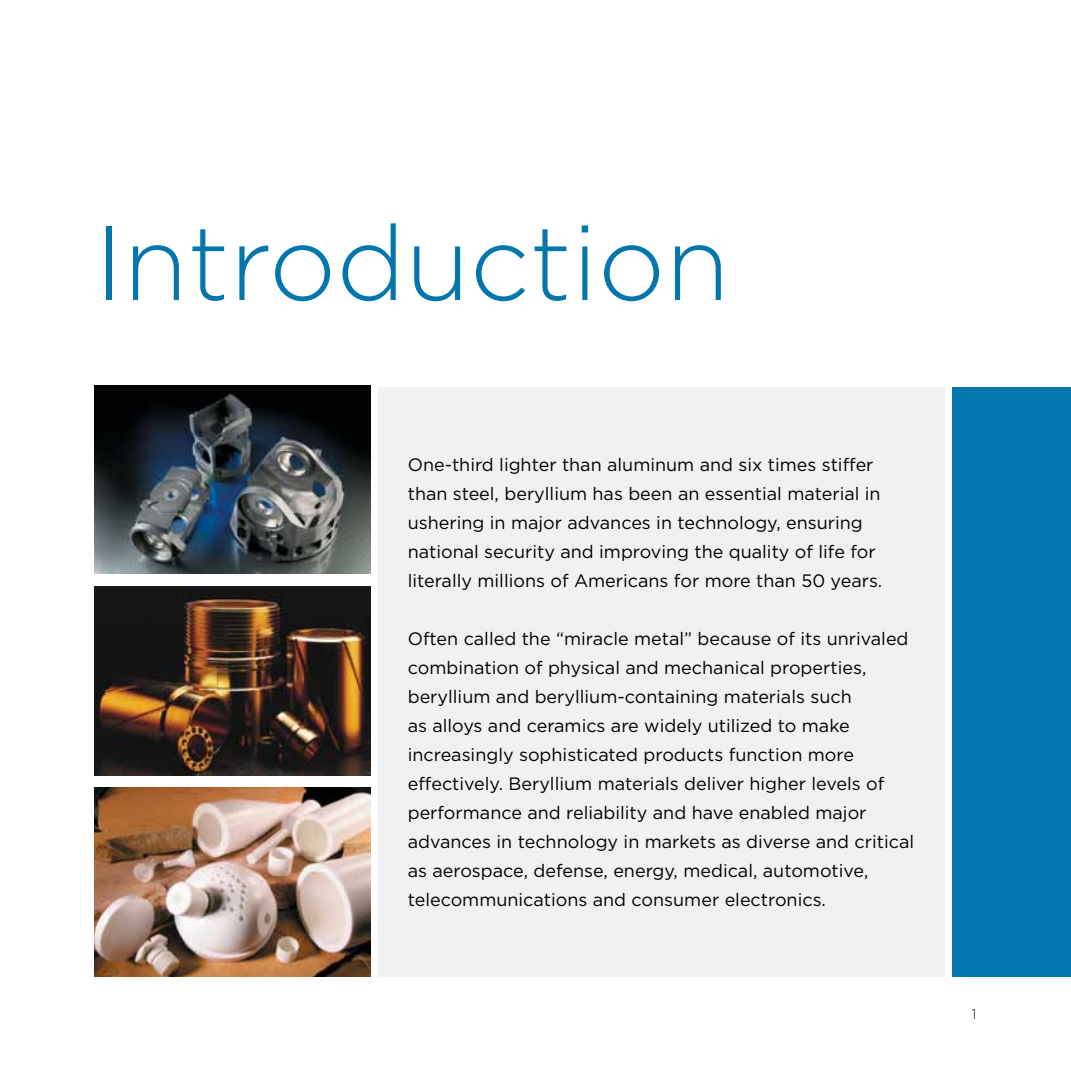
<style>
.page{position:relative;width:1071px;height:1071px;background:#fff}
.page>*{position:absolute;margin:0;border:0;box-sizing:border-box;transform-origin:0 0}
.t1{font:300 105px "Gotham";color:#0377ab}
.t2{font:18.03px/29.1px "Gotham";color:#000}
.t3{font:300 14px "Gotham";color:#000}
</style>
<div class="page">
<div style="left:378px;top:387px;width:567px;height:589px;background:#f1f1f2"></div>
<div style="left:953px;top:387px;width:118px;height:589px;background:#0377ab"></div>
<img style="left:94px;top:385px;width:276px;height:189px">
<img style="left:94px;top:586px;width:276px;height:189px">
<img style="left:94px;top:788px;width:276px;height:188px">
<h1 class="t1" style="left:94px;top:199px;width:637px">I ntroduction</h1>
<p class="t2" style="left:408px;top:450px;width:476px">One-third lighter than aluminum and six times stiffer than steel, beryllium has been an essential material in ushering in major advances in technology, ensuring national security and improving the quality of life for literally millions of Americans for more than 50 years.</p>
<p class="t2" style="left:408px;top:624px;width:508px">Often called the “miracle metal” because of its unrivaled combination of physical and mechanical properties, beryllium and beryllium-containing materials such<br>as alloys and ceramics are widely utilized to make increasingly sophisticated products function more effectively. Beryllium materials deliver higher levels of performance and reliability and have enabled major advances in technology in markets as diverse and critical as aerospace, defense, energy, medical, automotive, telecommunications and consumer electronics.</p>
<p class="t3" style="left:972px;top:1006px;width:6px">1</p>
</div>
